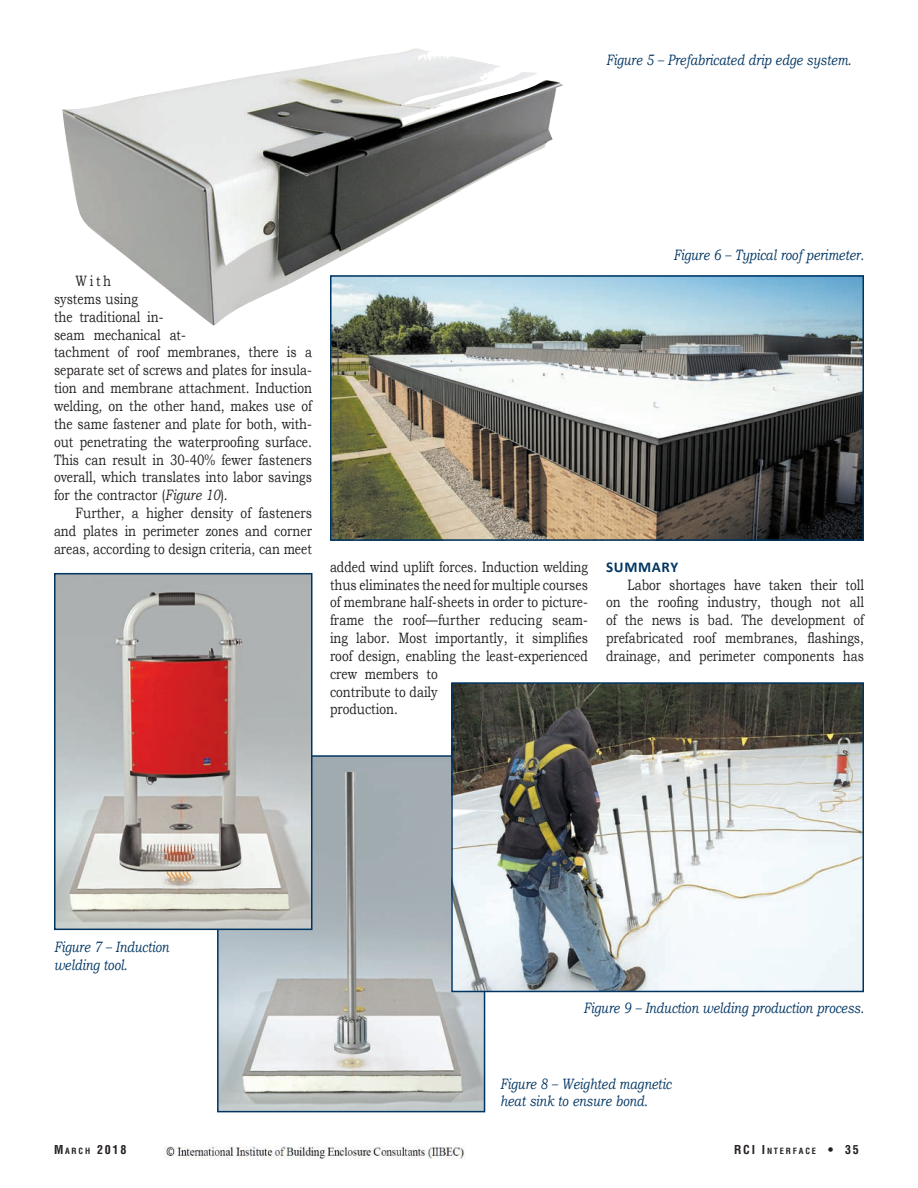
<style>
.page{position:relative;width:918px;height:1188px;background:#fff}
.page>*{position:absolute;margin:0;border:0;box-sizing:border-box;transform-origin:0 0}
.t1{font:15px/17.9px "Bookman Old Style";color:#231f20;scale:.8 1}
.t2{font:italic 15px/17.9px "Bookman Old Style";color:#003562;scale:.8 1}
.t3{font:700 15px "Calibri";letter-spacing:.04em;color:#003562}
.t4{font:700 condensed 12px "Helvetica";color:#231f20}
.t5{font:700 condensed 8.4px "Helvetica";letter-spacing:.215em;color:#231f20}
.s1{font-style:italic}
.s2{font-size:8.4px}
.s3{font-size:12px}
</style>
<div class="page">
<img style="left:62px;top:48px;width:501px;height:277px">
<img style="left:220px;top:758px;width:262px;height:351px">
<div style="left:217px;top:755px;width:268px;height:357px;border:2px solid #003562"></div>
<img style="left:454px;top:685px;width:407px;height:304px">
<div style="left:451px;top:682px;width:413px;height:310px;border:2px solid #003562"></div>
<img style="left:57px;top:576px;width:252px;height:351px">
<div style="left:54px;top:573px;width:258px;height:357px;border:2px solid #003562"></div>
<img style="left:333px;top:278px;width:528px;height:260px">
<div style="left:330px;top:275px;width:534px;height:266px;border:2px solid #003562"></div>
<img style="left:165px;top:1147px;width:299px;height:12px">
<p class="t2" style="left:606px;top:51px;width:308px">Figure 5 – Prefabricated drip edge system.</p>
<p class="t1" style="left:54px;top:272px;width:324px;text-indent:22px">With<br>systems using<br>the traditional in-<br>seam mechanical at-<br>tachment of roof membranes, there is a separate set of screws and plates for insula&shy;tion and membrane attachment. Induction welding, on the other hand, makes use of the same fastener and plate for both, with&shy;out penetrating the waterproofing surface.<br>This can result in 30-40% fewer fasteners overall, which translates into labor savings for the contractor (<span class="s1">Figure 10</span>).</p>
<p class="t1" style="left:54px;top:504px;width:324px;text-align:justify;text-indent:22px">Further, a higher density of fasteners and plates in perimeter zones and corner areas, according to design criteria, can meet</p>
<p class="t2" style="left:673px;top:245px;width:240px">Figure 6 – Typical roof perimeter.</p>
<p class="t1" style="left:330px;top:558px;width:324px">added wind uplift forces. Induction welding thus eliminates the need for multiple courses of membrane half-sheets in order to picture&shy;frame the roof—further reducing seam&shy;ing labor. Most importantly, it simplifies roof design, enabling the least-experienced crew members to<br>contribute to daily<br>production.</p>
<p class="t3" style="left:606px;top:557px;width:73px">SUMMARY</p>
<p class="t1" style="left:606px;top:575px;width:324px;text-align:justify;text-indent:22px">Labor shortages have taken their toll on the roofing industry, though not all of the news is bad. The development of prefabricated roof membranes, flashings, drainage, and perimeter components has</p>
<p class="t2" style="left:54px;top:938px;width:145px">Figure 7 – Induction welding tool.</p>
<p class="t2" style="left:583px;top:998px;width:352px">Figure 9 – Induction welding production process.</p>
<p class="t2" style="left:500px;top:1074px;width:215px">Figure 8 – Weighted magnetic heat sink to ensure bond.</p>
<p class="t4" style="left:54px;top:1143px;width:74px">M<span class="s2">ARC H</span> 2018</p>
<p class="t5" style="left:734px;top:1146px;width:126px"><span class="s3">RCI I</span>NTERFACE <span class="s3">• 35</span></p>
</div>
